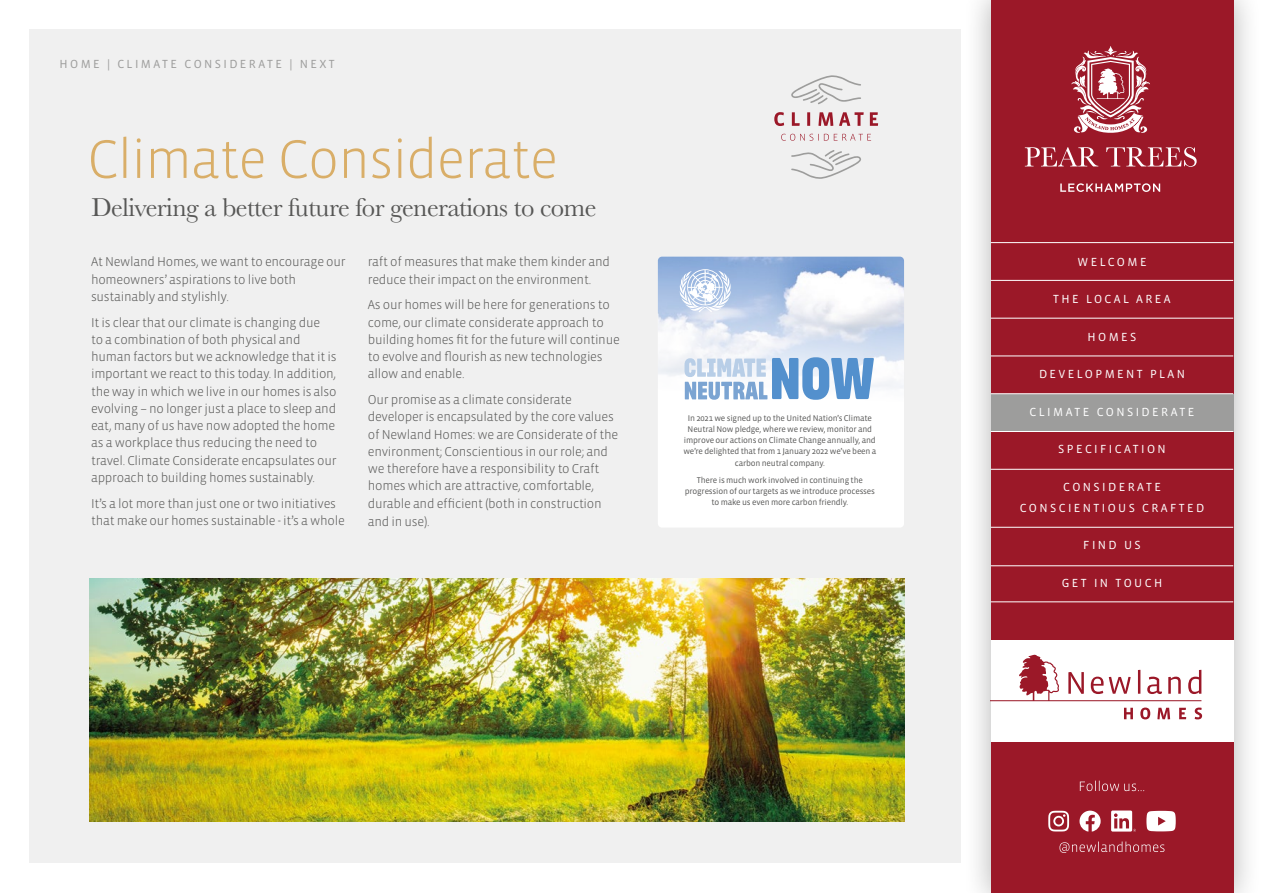
<style>
.page{position:relative;width:1263px;height:893px;background:#fff}
.page>*{position:absolute;margin:0;border:0;box-sizing:border-box;transform-origin:0 0}
.t1{font:300 55.5px "Vista Sans";letter-spacing:-.025em;color:#d9ae68}
.t2{font:26.85px "Baskerville";letter-spacing:-.02em;color:#575756}
.t3{font:300 13.2px/17.2px "Vista Sans";letter-spacing:-.02em;color:#575756}
.t4{font:12px/21px "Vista Sans";letter-spacing:.2em;color:#fff;text-align:center}
.t5{font:12px "Vista Sans";letter-spacing:.2em;color:#9d9d9c}
.t6{font:8.55px/11.1px "Vista Sans";letter-spacing:-.02em;color:#575756;text-align:center}
</style>
<div class="page">
<div style="left:30px;top:30px;width:931px;height:833px;background:#f0f0f0"></div>
<div style="left:962px;top:0;width:300px;height:893px;background:#000;opacity:.3"></div>
<div style="left:991px;top:0;width:242px;height:893px;background:#9b1828"></div>
<div style="left:991px;top:394px;width:242px;height:37px;background:#9d9d9c"></div>
<hr style="left:991px;top:280px;width:242px;height:1px;background:#fff">
<hr style="left:991px;top:242px;width:242px;height:1px;background:#fff">
<hr style="left:991px;top:318px;width:242px;height:1px;background:#fff">
<hr style="left:991px;top:602px;width:242px;height:1px;background:#fff">
<hr style="left:991px;top:565px;width:242px;height:1px;background:#fff">
<hr style="left:991px;top:527px;width:242px;height:1px;background:#fff">
<hr style="left:991px;top:469px;width:242px;height:1px;background:#fff">
<hr style="left:991px;top:431px;width:242px;height:1px;background:#fff">
<hr style="left:991px;top:393px;width:242px;height:1px;background:#fff">
<hr style="left:991px;top:356px;width:242px;height:1px;background:#fff">
<div style="left:991px;top:640px;width:242px;height:101px;background:#fff"></div>
<svg style="left:1124px;top:708px;width:9px;height:11px"></svg>
<svg style="left:1140px;top:708px;width:10px;height:11px"></svg>
<svg style="left:1157px;top:708px;width:13px;height:11px"></svg>
<svg style="left:1179px;top:708px;width:7px;height:11px"></svg>
<svg style="left:1195px;top:708px;width:7px;height:11px"></svg>
<svg style="left:991px;top:655px;width:210px;height:46px"></svg>
<svg style="left:1080px;top:781px;width:64px;height:10px"></svg>
<svg style="left:1059px;top:841px;width:105px;height:12px"></svg>
<svg style="left:1146px;top:811px;width:30px;height:20px"></svg>
<svg style="left:1079px;top:811px;width:22px;height:21px"></svg>
<svg style="left:1111px;top:810px;width:25px;height:22px"></svg>
<svg style="left:1048px;top:811px;width:21px;height:20px"></svg>
<svg style="left:1025px;top:46px;width:172px;height:146px"></svg>
<svg style="left:791px;top:150px;width:70px;height:29px"></svg>
<svg style="left:791px;top:75px;width:70px;height:29px"></svg>
<svg style="left:781px;top:134px;width:90px;height:7px"></svg>
<svg style="left:774px;top:112px;width:104px;height:14px"></svg>
<div style="left:658px;top:257px;width:246px;height:271px;background:#fff;border-radius:4px"></div>
<img style="left:658px;top:257px;width:246px;height:132px">
<svg style="left:684px;top:357px;width:190px;height:43px"></svg>
<svg style="left:680px;top:269px;width:51px;height:43px"></svg>
<img style="left:90px;top:578px;width:814px;height:243px">
<p class="t5" style="left:60px;top:58px;width:277px">HOME | CLIMATE CONSIDERATE | NEXT</p>
<h1 class="t1" style="left:87px;top:131px;width:472px">Climate Considerate</h1>
<h2 class="t2" style="left:91px;top:190px;width:507px">Delivering a better future for generations to come</h2>
<p class="t3" style="left:91px;top:254px;width:256px">At Newland Homes, we want to encourage our homeowners’ aspirations to live both sustainably and stylishly.</p>
<p class="t3" style="left:91px;top:314px;width:247px">It is clear that our climate is changing due<br>to a combination of both physical and human factors but we acknowledge that it is important we react to this today. In addition, the way in which we live in our homes is also evolving – no longer just a place to sleep and eat, many of us have now adopted the home as a workplace thus reducing the need to travel. Climate Considerate encapsulates our approach to building homes sustainably.</p>
<p class="t3" style="left:91px;top:495px;width:255px">It’s a lot more than just one or two initiatives that make our homes sustainable - it’s a whole</p>
<p class="t3" style="left:368px;top:254px;width:244px">raft of measures that make them kinder and reduce their impact on the environment.</p>
<p class="t3" style="left:368px;top:297px;width:253px">As our homes will be here for generations to come, our climate considerate approach to building homes fit for the future will continue to evolve and flourish as new technologies allow and enable.</p>
<p class="t3" style="left:368px;top:391px;width:252px">Our promise as a climate considerate developer is encapsulated by the core values of Newland Homes: we are Considerate of the environment; Conscientious in our role; and we therefore have a responsibility to Craft homes which are attractive, comfortable, durable and efficient (both in construction and in use).</p>
<p class="t6" style="left:683px;top:413px;width:195px">In 2021 we signed up to the United Nation’s Climate Neutral Now pledge, where we review, monitor and improve our actions on Climate Change annually, and we’re delighted that from 1 January 2022 we’ve been a carbon neutral company.</p>
<p class="t6" style="left:685px;top:474px;width:192px">There is much work involved in continuing the progression of our targets as we introduce processes to make us even more carbon friendly.</p>
<p class="t4" style="left:1077px;top:251px;width:71px">WELCOME</p>
<p class="t4" style="left:1053px;top:289px;width:119px">THE LOCAL AREA</p>
<p class="t4" style="left:1087px;top:326px;width:50px">HOMES</p>
<p class="t4" style="left:1039px;top:364px;width:148px">DEVELOPMENT PLAN</p>
<p class="t4" style="left:1030px;top:401px;width:166px">CLIMATE CONSIDERATE</p>
<p class="t4" style="left:1058px;top:439px;width:109px">SPECIFICATION</p>
<p class="t4" style="left:1020px;top:476px;width:186px">CONSIDERATE<br>CONSCIENTIOUS CRAFTED</p>
<p class="t4" style="left:1083px;top:535px;width:59px">FIND US</p>
<p class="t4" style="left:1062px;top:572px;width:102px">GET IN TOUCH</p>
</div>
